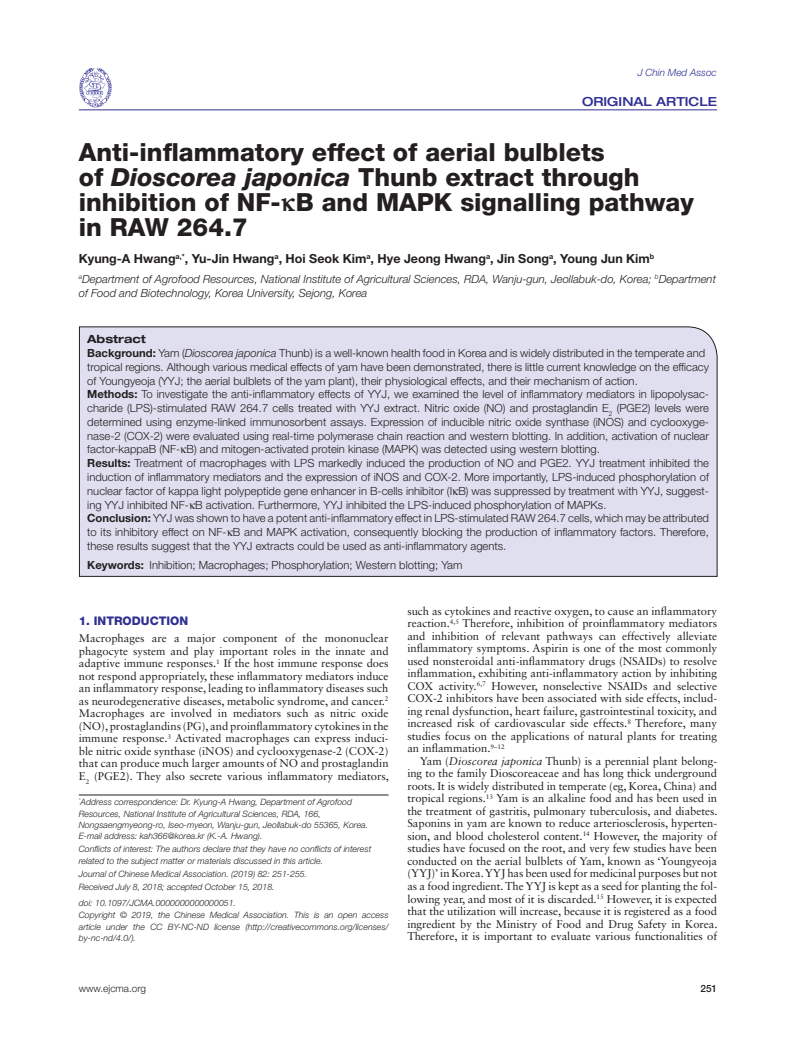
<style>
.page{position:relative;width:796px;height:1044px;background:#fff}
.page>*{position:absolute;margin:0;border:0;box-sizing:border-box;transform-origin:0 0}
.t1{font:800 25px/25px "Helvetica Neue LT Std";color:#231f20}
.t2{font:700 12.5px "Helvetica Neue LT Std";color:#231f20}
.t3{font:500 expanded 12.5px "Helvetica Neue LT Std";color:#2e3092}
.t4{font:800 11.88px "Helvetica Neue LT Std";color:#2e3092}
.t5{font:11.25px/12.5px "Sabon LT Std";color:#231f20;text-align:justify}
.t6{font:300 11.25px/13.8px "Helvetica Neue LT Std";color:#231f20}
.t7{font:italic 300 11.25px/13.8px "Helvetica Neue LT Std";color:#231f20}
.t8{font:italic 300 10px "Helvetica Neue LT Std";color:#2e3092}
.t9{font:300 10px "Helvetica Neue LT Std";color:#231f20}
.t10{font:500 10px "Helvetica Neue LT Std";color:#231f20}
.t11{font:italic 300 8.75px/11.2px "Helvetica Neue LT Std";color:#231f20}
.s1{font-style:italic}
.s2{font-family:"Gandhari Unicode";font-weight:700}
.s3{font-weight:700;font-stretch:expanded}
.s4{font-weight:700}
.s5{font-family:"Gandhari Unicode";font-weight:400}
</style>
<div class="page">
<hr style="left:79px;top:109px;width:638px;height:1px;background:#2e3092">
<svg style="left:79px;top:68px;width:32px;height:40px"></svg>
<hr style="left:79px;top:794px;width:309px;height:1px;background:#231f20">
<div style="left:79px;top:326px;width:638px;height:251px;background:#e0dfef"></div>
<p class="t8" style="left:637px;top:67px;width:81px">J Chin Med Assoc</p>
<p class="t3" style="left:582px;top:93px;width:136px">ORIGINAL ARTICLE</p>
<h1 class="t1" style="left:79px;top:140px;width:616px">Anti-inflammatory effect of aerial bulblets<br>of <span class="s1">Dioscorea japonica</span> Thunb extract through inhibition of NF-<span class="s2">κ</span>B and MAPK signalling pathway in RAW 264.7</h1>
<p class="t2" style="left:79px;top:251px;width:577px">Kyung-A Hwang<sup>a,*</sup>, Yu-Jin Hwang<sup>a</sup>, Hoi Seok Kim<sup>a</sup>, Hye Jeong Hwang<sup>a</sup>, Jin Song<sup>a</sup>, Young Jun Kim<sup>b</sup></p>
<p class="t7" style="left:79px;top:272px;width:638px"><sup>a</sup>Department of Agrofood Resources, National Institute of Agricultural Sciences, RDA, Wanju-gun, Jeollabuk-do, Korea; <sup>b</sup>Department of Food and Biotechnology, Korea University, Sejong, Korea</p>
<p class="t6" style="left:87px;top:332px;width:623px"><span class="s3">Abstract<br></span><span class="s4">Background:</span> Yam (<span class="s1">Dioscorea japonica</span> Thunb) is a well-known health food in Korea and is widely distributed in the temperate and tropical regions. Although various medical effects of yam have been demonstrated, there is little current knowledge on the efficacy of Youngyeoja (YYJ; the aerial bulblets of the yam plant), their physiological effects, and their mechanism of action.<br><span class="s4">Methods:</span> To investigate the anti-inflammatory effects of YYJ, we examined the level of inflammatory mediators in lipopolysac&shy;charide (LPS)-stimulated RAW 264.7 cells treated with YYJ extract. Nitric oxide (NO) and prostaglandin E<sub>2</sub> (PGE2) levels were determined using enzyme-linked immunosorbent assays. Expression of inducible nitric oxide synthase (iNOS) and cyclooxyge&shy;nase-2 (COX-2) were evaluated using real-time polymerase chain reaction and western blotting. In addition, activation of nuclear factor-kappaB (NF-<span class="s5">κ</span>B) and mitogen-activated protein kinase (MAPK) was detected using western blotting.<br><span class="s4">Results:</span> Treatment of macrophages with LPS markedly induced the production of NO and PGE2. YYJ treatment inhibited the induction of inflammatory mediators and the expression of iNOS and COX-2. More importantly, LPS-induced phosphorylation of nuclear factor of kappa light polypeptide gene enhancer in B-cells inhibitor (I<span class="s5">κ</span>B) was suppressed by treatment with YYJ, suggest&shy;ing YYJ inhibited NF-<span class="s5">κ</span>B activation. Furthermore, YYJ inhibited the LPS-induced phosphorylation of MAPKs.<br><span class="s4">Conclusion:</span> YYJ was shown to have a potent anti-inflammatory effect in LPS-stimulated RAW 264.7 cells, which may be attributed to its inhibitory effect on NF-<span class="s5">κ</span>B and MAPK activation, consequently blocking the production of inflammatory factors. Therefore, these results suggest that the YYJ extracts could be used as anti-inflammatory agents.</p>
<p class="t6" style="left:87px;top:557px;width:376px"><span class="s4">Keywords:</span> Inhibition; Macrophages; Phosphorylation; Western blotting; Yam</p>
<p class="t4" style="left:79px;top:613px;width:111px">1. INTRODUCTION</p>
<p class="t5" style="left:79px;top:632px;width:311px">Macrophages are a major component of the mononuclear phagocyte system and play important roles in the innate and adaptive immune responses.<sup>1</sup> If the host immune response does not respond appropriately, these inflammatory mediators induce an inflammatory response, leading to inflammatory diseases such as neurodegenerative diseases, metabolic syndrome, and cancer.<sup>2<br></sup>Macrophages are involved in mediators such as nitric oxide (NO), prostaglandins (PG), and proinflammatory cytokines in the immune response.<sup>3</sup> Activated macrophages can express induci&shy;ble nitric oxide synthase (iNOS) and cyclooxygenase-2 (COX-2) that can produce much larger amounts of NO and prostaglandin E<sub>2</sub> (PGE2). They also secrete various inflammatory mediators,</p>
<p class="t11" style="left:79px;top:796px;width:291px"><sup>*</sup>Address correspondence: Dr. Kyung-A Hwang, Department of Agrofood Resources, National Institute of Agricultural Sciences, RDA, 166, Nongsaengmyeong-ro, Iseo-myeon, Wanju-gun, Jeollabuk-do 55365, Korea.<br>E-mail address: kah366@korea.kr (K.-A. Hwang).</p>
<p class="t11" style="left:79px;top:843px;width:294px">Conflicts of interest: The authors declare that they have no conflicts of interest related to the subject matter or materials discussed in this article.</p>
<p class="t11" style="left:79px;top:867px;width:230px;line-height:13.2px">Journal of Chinese Medical Association. (2019) 82: 251-255.<br>Received July 8, 2018; accepted October 15, 2018.</p>
<p class="t11" style="left:79px;top:896px;width:311px;line-height:12.5px">doi: 10.1097/JCMA.0000000000000051.<br>Copyright © 2019, the Chinese Medical Association. This is an open access</p>
<p class="t11" style="left:79px;top:920px;width:311px">article under the CC BY-NC-ND license (http://creativecommons.org/licenses/ by-nc-nd/4.0/).</p>
<p class="t5" style="left:407px;top:604px;width:311px">such as cytokines and reactive oxygen, to cause an inflammatory reaction.<sup>4,5</sup> Therefore, inhibition of proinflammatory mediators and inhibition of relevant pathways can effectively alleviate inflammatory symptoms. Aspirin is one of the most commonly used nonsteroidal anti-inflammatory drugs (NSAIDs) to resolve inflammation, exhibiting anti-inflammatory action by inhibiting COX activity.<sup>6,7</sup> However, nonselective NSAIDs and selective COX-2 inhibitors have been associated with side effects, includ&shy;ing renal dysfunction, heart failure, gastrointestinal toxicity, and increased risk of cardiovascular side effects.<sup>8</sup> Therefore, many studies focus on the applications of natural plants for treating an inflammation.<sup>9–12</sup></p>
<p class="t5" style="left:407px;top:754px;width:311px;text-indent:13px">Yam (<span class="s1">Dioscorea japonica</span> Thunb) is a perennial plant belong&shy;ing to the family Dioscoreaceae and has long thick underground roots. It is widely distributed in temperate (eg, Korea, China) and tropical regions.<sup>13</sup> Yam is an alkaline food and has been used in the treatment of gastritis, pulmonary tuberculosis, and diabetes.<br>Saponins in yam are known to reduce arteriosclerosis, hyperten&shy;sion, and blood cholesterol content.<sup>14</sup> However, the majority of studies have focused on the root, and very few studies have been conducted on the aerial bulblets of Yam, known as ‘Youngyeoja (YYJ)’ in Korea. YYJ has been used for medicinal purposes but not as a food ingredient. The YYJ is kept as a seed for planting the fol&shy;lowing year, and most of it is discarded.<sup>15</sup> However, it is expected that the utilization will increase, because it is registered as a food ingredient by the Ministry of Food and Drug Safety in Korea.<br>Therefore, it is important to evaluate various functionalities of</p>
<p class="t9" style="left:79px;top:981px;width:69px">www.ejcma.org</p>
<p class="t10" style="left:700px;top:981px;width:18px">251</p>
</div>
